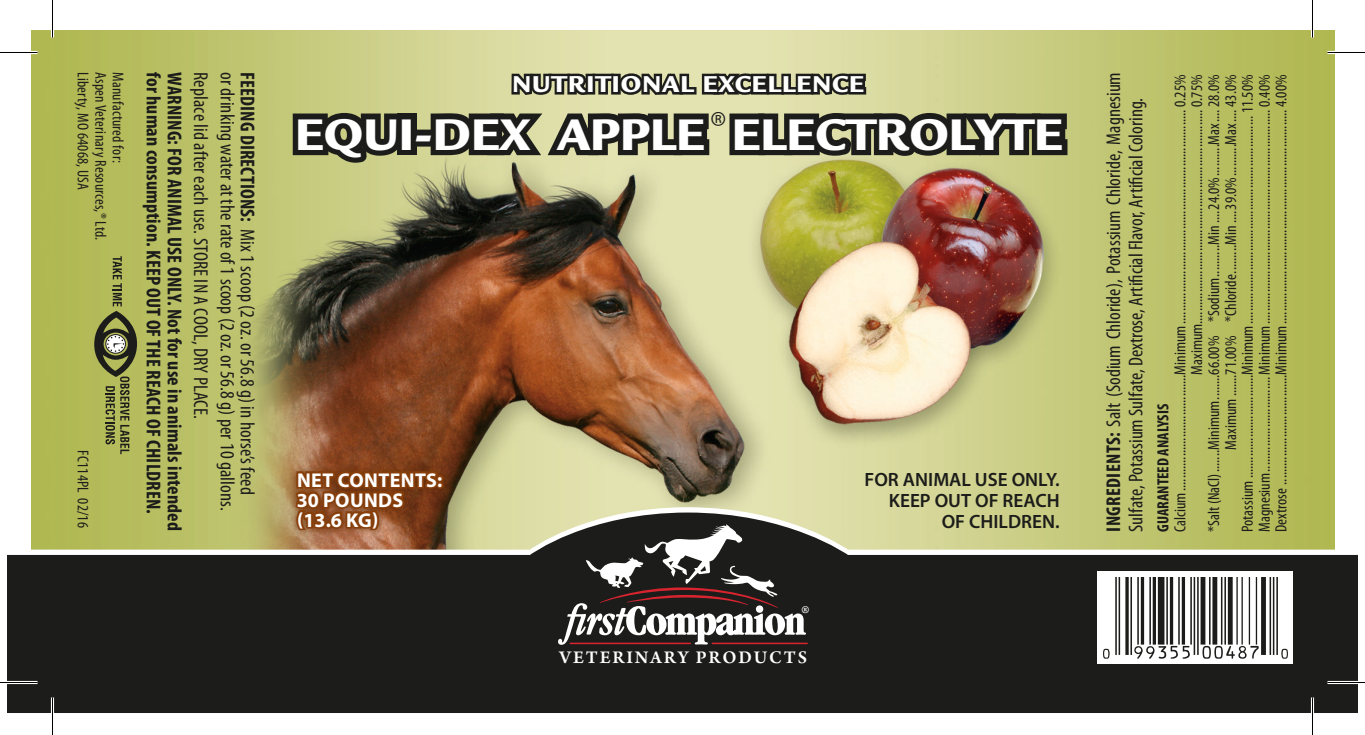
<style>
.page{position:relative;width:1365px;height:735px;background:#fff}
.page>*{position:absolute;margin:0;border:0;box-sizing:border-box;transform-origin:0 0}
.t1{font:900 48.25px "Legacy Sans Std";color:#fff}
.t2{font:30.75px "Myriad";color:#1c1c1a}
.t3{font:26px "Arno Pro";color:#fff}
.t4{font:900 25px "Legacy Sans Std";letter-spacing:.04em;color:#fff}
.t5{font:condensed 20.25px "Myriad Pro";letter-spacing:.005em;color:#1c1c1a}
.t6{font:700 condensed 20.25px "Myriad Pro";letter-spacing:.005em;color:#1c1c1a}
.t7{font:condensed 20px/22.5px "Myriad Pro";color:#1c1c1a}
.t8{font:700 20px/20px "Myriad Pro";letter-spacing:.02em;color:#fff}
.t9{font:600 19.25px/21px "Myriad Pro";color:#1c1c1a;text-align:right}
.t10{font:600 18.75px "Arno Pro";letter-spacing:.1em;color:#fff}
.t11{font:condensed 16.25px "Myriad Pro";color:#1c1c1a}
.t12{font:700 condensed 16.25px "Myriad Pro";color:#1c1c1a}
.t13{font:condensed 15.75px "Myriad Pro";letter-spacing:.015em;color:#1c1c1a}
.s1{font-weight:700}
</style>
<div class="page">
<img style="left:31px;top:30px;width:1304px;height:477px">
<svg style="left:94px;top:256px;width:44px;height:198px;background:#90954e"></svg>
<svg style="left:8px;top:513px;width:1350px;height:200px;background:#37382b"></svg>
<div style="left:1098px;top:572px;width:195px;height:92px;background:#fff"></div>
<svg style="left:1105px;top:578px;width:181px;height:77px"></svg>
<hr style="left:1115px;top:578px;width:2px;height:77px;background:#1c1c1a">
<hr style="left:1119px;top:578px;width:1px;height:77px;background:#1c1c1a">
<svg style="left:1125px;top:578px;width:4px;height:77px"></svg>
<hr style="left:1130px;top:578px;width:2px;height:77px;background:#1c1c1a">
<hr style="left:1137px;top:578px;width:2px;height:67px;background:#1c1c1a">
<hr style="left:1141px;top:578px;width:3px;height:67px;background:#1c1c1a">
<hr style="left:1149px;top:578px;width:2px;height:67px;background:#1c1c1a">
<hr style="left:1153px;top:578px;width:3px;height:67px;background:#1c1c1a">
<div style="left:1158px;top:578px;width:6px;height:67px;background:#1c1c1a"></div>
<hr style="left:1166px;top:578px;width:2px;height:67px;background:#1c1c1a">
<hr style="left:1170px;top:578px;width:3px;height:67px;background:#1c1c1a">
<hr style="left:1178px;top:578px;width:2px;height:67px;background:#1c1c1a">
<hr style="left:1182px;top:578px;width:3px;height:67px;background:#1c1c1a">
<hr style="left:1190px;top:578px;width:2px;height:67px;background:#1c1c1a">
<hr style="left:1194px;top:578px;width:1px;height:77px;background:#1c1c1a">
<hr style="left:1197px;top:578px;width:2px;height:77px;background:#1c1c1a">
<hr style="left:1201px;top:578px;width:4px;height:67px;background:#1c1c1a">
<hr style="left:1209px;top:578px;width:2px;height:67px;background:#1c1c1a">
<div style="left:1212px;top:578px;width:5px;height:67px;background:#1c1c1a"></div>
<hr style="left:1221px;top:578px;width:1px;height:67px;background:#1c1c1a">
<hr style="left:1224px;top:578px;width:2px;height:67px;background:#1c1c1a">
<div style="left:1228px;top:578px;width:5px;height:67px;background:#1c1c1a"></div>
<hr style="left:1236px;top:578px;width:2px;height:67px;background:#1c1c1a">
<hr style="left:1242px;top:578px;width:1px;height:67px;background:#1c1c1a">
<hr style="left:1249px;top:578px;width:1px;height:67px;background:#1c1c1a">
<hr style="left:1256px;top:578px;width:1px;height:67px;background:#1c1c1a">
<div style="left:1261px;top:578px;width:5px;height:77px;background:#1c1c1a"></div>
<hr style="left:1270px;top:578px;width:1px;height:77px;background:#1c1c1a">
<hr style="left:1273px;top:578px;width:1px;height:77px;background:#1c1c1a">
<hr style="left:1276px;top:578px;width:2px;height:77px;background:#1c1c1a">
<svg style="left:1103px;top:649px;width:7px;height:10px"></svg>
<svg style="left:1134px;top:646px;width:56px;height:13px"></svg>
<svg style="left:1202px;top:646px;width:57px;height:13px"></svg>
<svg style="left:1281px;top:649px;width:7px;height:10px"></svg>
<img style="left:292px;top:66px;width:775px;height:579px">
<hr style="left:0;top:51px;width:38px;height:3px;background:#fff">
<hr style="left:1328px;top:51px;width:37px;height:3px;background:#fff">
<hr style="left:0;top:681px;width:38px;height:3px;background:#fff">
<hr style="left:1328px;top:681px;width:37px;height:3px;background:#fff">
<hr style="left:51px;top:0;width:3px;height:38px;background:#fff">
<hr style="left:51px;top:698px;width:3px;height:37px;background:#fff">
<hr style="left:1311px;top:0;width:3px;height:38px;background:#fff">
<hr style="left:1311px;top:698px;width:3px;height:37px;background:#fff">
<hr style="left:0;top:52px;width:38px;height:1px;background:#000">
<hr style="left:1328px;top:52px;width:37px;height:1px;background:#000">
<hr style="left:0;top:682px;width:38px;height:1px;background:#000">
<hr style="left:1328px;top:682px;width:37px;height:1px;background:#000">
<hr style="left:52px;top:0;width:1px;height:38px;background:#000">
<hr style="left:52px;top:698px;width:1px;height:37px;background:#000">
<hr style="left:1312px;top:0;width:1px;height:38px;background:#000">
<hr style="left:1312px;top:698px;width:1px;height:37px;background:#000">
<p class="t13" style="left:92px;top:72px;width:120px;rotate:90deg">Liberty, MO 64068, USA</p>
<p class="t13" style="left:109px;top:72px;width:170px;rotate:90deg">Aspen Veterinary Resources,® Ltd.</p>
<p class="t13" style="left:127px;top:72px;width:92px;rotate:90deg">Manufactured for:</p>
<p class="t6" style="left:165px;top:72px;width:443px;rotate:90deg">for human consumption. KEEP OUT OF THE REACH OF CHILDREN.</p>
<p class="t6" style="left:186px;top:72px;width:460px;rotate:90deg">WARNING: FOR ANIMAL USE ONLY. Not for use in animals intended</p>
<p class="t5" style="left:212px;top:72px;width:348px;rotate:90deg">Replace lid after each use. STORE IN A COOL, DRY PLACE.</p>
<p class="t5" style="left:238px;top:72px;width:440px;rotate:90deg">or drinking water at the rate of 1 scoop (2 oz. or 56.8 g) per 10 gallons.</p>
<p class="t5" style="left:259px;top:72px;width:424px;rotate:90deg"><span class="s1">FEEDING DIRECTIONS:</span> Mix 1 scoop (2 oz. or 56.8 g) in horse’s feed</p>
<p class="t13" style="left:92px;top:450px;width:79px;rotate:90deg">FC114PL 02/16</p>
<p class="t4" style="left:512px;top:69px;width:353px">NUTRITIONAL EXCELLENCE</p>
<p class="t2" style="left:710px;top:108px;width:17px">®</p>
<p class="t1" style="left:295px;top:106px;width:769px">EQUI-DEX APPLE ELECTROLYTE</p>
<p class="t8" style="left:297px;top:470px;width:147px">NET CONTENTS:<br>30 POUNDS (13.6 KG)</p>
<p class="t3" style="left:801px;top:599px;width:9px">®</p>
<p class="t10" style="left:559px;top:647px;width:249px">VETERINARY PRODUCTS</p>
<p class="t9" style="left:865px;top:469px;width:197px">FOR ANIMAL USE ONLY.</p>
<p class="t9" style="left:889px;top:491px;width:172px">KEEP OUT OF REACH<br>OF CHILDREN.</p>
<p class="t7" style="left:1103px;top:532px;width:461px;rotate:-90deg"><span class="s1">INGREDIENTS:</span> Salt (Sodium Chloride), Potassium Chloride, Magnesium<br>Sulfate, Potassium Sulfate, Dextrose, Artificial Flavor, Artificial Coloring.</p>
<p class="t11" style="left:1171px;top:532px;width:459px;rotate:-90deg">Calcium.....................................Minimum.................................................................... 0.25%</p>
<p class="t11" style="left:1188px;top:375px;width:302px;rotate:-90deg">Maximum.................................................................... 0.75%</p>
<p class="t11" style="left:1205px;top:532px;width:459px;rotate:-90deg">*Salt (NaCl).......Minimum........66.00% *Sodium..........Min ....24.0%..........Max.... 28.0%</p>
<p class="t11" style="left:1222px;top:450px;width:376px;rotate:-90deg">Maximum.......71.00% *Chloride.........Min ....39.0%..........Max.... 43.0%</p>
<p class="t11" style="left:1239px;top:532px;width:459px;rotate:-90deg">Potassium.................................Minimum.................................................................. 11.50%</p>
<p class="t11" style="left:1256px;top:532px;width:459px;rotate:-90deg">Magnesium..............................Minimum.................................................................... 0.40%</p>
<p class="t11" style="left:1273px;top:532px;width:459px;rotate:-90deg">Dextrose ...................................Minimum.................................................................... 4.00%</p>
<p class="t12" style="left:1154px;top:532px;width:130px;rotate:-90deg">GUARANTEED ANALYSIS</p>
</div>
